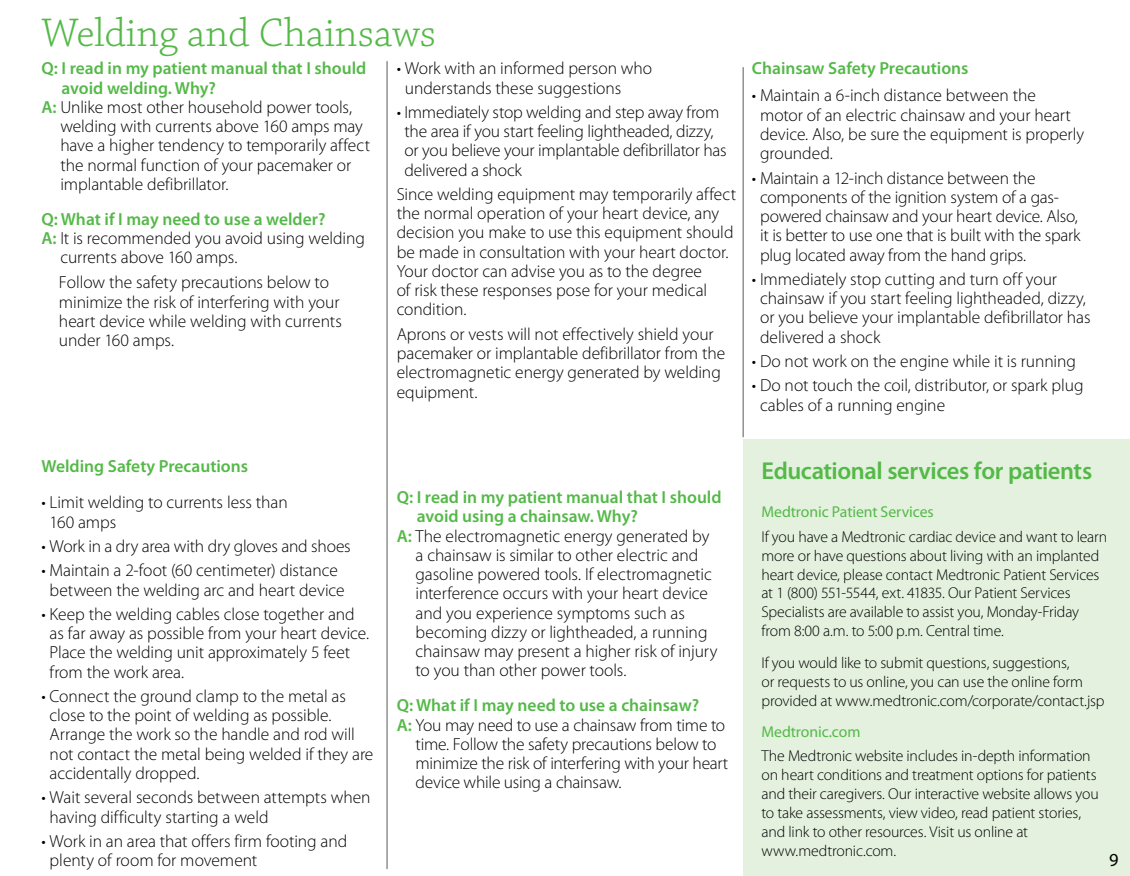
<style>
.page{position:relative;width:1130px;height:876px;background:#fff}
.page>*{position:absolute;margin:0;border:0;box-sizing:border-box;transform-origin:0 0}
.t1{font:300 42px "Chaparral Pro";color:#54b948}
.t2{font:600 24.5px "Myriad Pro";letter-spacing:-.015em;color:#54b948}
.t3{font:18.38px "Myriad Pro";color:#000}
.t4{font:300 17.5px/19.2px "Myriad Pro";letter-spacing:-.005em;color:#000}
.t5{font:600 17.5px "Myriad Pro";color:#54b948}
.t6{font:300 15.75px/18.9px "Myriad Pro";letter-spacing:-.01em;color:#000}
.t7{font:15.75px "Myriad Pro";letter-spacing:-.005em;color:#54b948}
.s1{font-weight:600;color:#54b948}
</style>
<div class="page">
<hr style="left:0;top:0;width:1130px;height:1px;background:#ec008c">
<hr style="left:387px;top:61px;width:1px;height:808px;background:#58595b">
<hr style="left:743px;top:67px;width:1px;height:370px;background:#58595b">
<div style="left:744px;top:439px;width:386px;height:437px;background:#e3f1de"></div>
<h1 class="t1" style="left:41px;top:10px;width:396px">Welding and Chainsaws</h1>
<p class="t5" style="left:41px;top:57px;width:326px">Q: I read in my patient manual that I should</p>
<p class="t5" style="left:62px;top:76px;width:156px">avoid welding. Why?</p>
<p class="t4" style="left:41px;top:97px;width:312px"><span class="s1">A:</span> Unlike most other household power tools,</p>
<p class="t4" style="left:60px;top:116px;width:304px">welding with currents above 160 amps may</p>
<p class="t4" style="left:60px;top:136px;width:311px">have a higher tendency to temporarily affect</p>
<p class="t4" style="left:60px;top:155px;width:293px">the normal function of your pacemaker or</p>
<p class="t4" style="left:60px;top:174px;width:170px">implantable defibrillator.</p>
<p class="t5" style="left:41px;top:208px;width:286px">Q: What if I may need to use a welder?</p>
<p class="t4" style="left:41px;top:228px;width:325px"><span class="s1">A:</span> It is recommended you avoid using welding</p>
<p class="t4" style="left:60px;top:248px;width:179px">currents above 160 amps.</p>
<p class="t4" style="left:59px;top:273px;width:284px">Follow the safety precautions below to minimize the risk of interfering with your heart device while welding with currents under 160 amps.</p>
<p class="t4" style="left:405px;top:59px;width:249px;text-indent:-8px">• Work with an informed person who understands these suggestions</p>
<p class="t4" style="left:404px;top:102px;width:324px;text-indent:-8px">• Immediately stop welding and step away from the area if you start feeling lightheaded, dizzy, or you believe your implantable defibrillator has delivered a shock</p>
<p class="t4" style="left:397px;top:184px;width:341px">Since welding equipment may temporarily affect the normal operation of your heart device, any decision you make to use this equipment should be made in consultation with your heart doctor.<br>Your doctor can advise you as to the degree<br>of risk these responses pose for your medical condition.</p>
<p class="t4" style="left:397px;top:324px;width:330px">Aprons or vests will not effectively shield your pacemaker or implantable defibrillator from the electromagnetic energy generated by welding equipment.</p>
<p class="t5" style="left:752px;top:57px;width:218px">Chainsaw Safety Precautions</p>
<p class="t4" style="left:760px;top:86px;width:326px;text-indent:-8px">• Maintain a 6-inch distance between the<br>motor of an electric chainsaw and your heart device. Also, be sure the equipment is properly grounded.</p>
<p class="t4" style="left:760px;top:168px;width:322px;text-indent:-8px">• Maintain a 12-inch distance between the components of the ignition system of a gas&shy;powered chainsaw and your heart device. Also, it is better to use one that is built with the spark plug located away from the hand grips.</p>
<p class="t4" style="left:760px;top:269px;width:332px;text-indent:-8px">• Immediately stop cutting and turn off your chainsaw if you start feeling lightheaded, dizzy, or you believe your implantable defibrillator has delivered a shock</p>
<p class="t4" style="left:752px;top:351px;width:326px">• Do not work on the engine while it is running</p>
<p class="t4" style="left:760px;top:375px;width:325px;text-indent:-8px">• Do not touch the coil, distributor, or spark plug cables of a running engine</p>
<p class="t5" style="left:41px;top:454px;width:208px">Welding Safety Precautions</p>
<p class="t4" style="left:50px;top:493px;width:240px;text-indent:-8px">• Limit welding to currents less than<br>160 amps</p>
<p class="t4" style="left:41px;top:536px;width:311px">• Work in a dry area with dry gloves and shoes</p>
<p class="t4" style="left:41px;top:560px;width:305px;text-align:center">• Maintain a 2-foot (60 centimeter) distance between the welding arc and heart device</p>
<p class="t4" style="left:50px;top:604px;width:321px;text-indent:-8px">• Keep the welding cables close together and as far away as possible from your heart device.<br>Place the welding unit approximately 5 feet from the work area.</p>
<p class="t4" style="left:50px;top:686px;width:325px;text-indent:-8px">• Connect the ground clamp to the metal as close to the point of welding as possible.<br>Arrange the work so the handle and rod will not contact the metal being welded if they are accidentally dropped.</p>
<p class="t4" style="left:50px;top:787px;width:322px;text-indent:-8px">• Wait several seconds between attempts when having difficulty starting a weld</p>
<p class="t4" style="left:50px;top:831px;width:299px;text-indent:-8px">• Work in an area that offers firm footing and plenty of room for movement</p>
<p class="t5" style="left:397px;top:486px;width:326px">Q: I read in my patient manual that I should</p>
<p class="t5" style="left:417px;top:505px;width:223px">avoid using a chainsaw. Why?</p>
<p class="t4" style="left:397px;top:526px;width:314px"><span class="s1">A:</span> The electromagnetic energy generated by</p>
<p class="t4" style="left:416px;top:545px;width:284px">a chainsaw is similar to other electric and</p>
<p class="t4" style="left:416px;top:564px;width:298px">gasoline powered tools. If electromagnetic</p>
<p class="t4" style="left:416px;top:583px;width:294px">interference occurs with your heart device</p>
<p class="t4" style="left:416px;top:603px;width:271px">and you experience symptoms such as</p>
<p class="t4" style="left:416px;top:622px;width:293px">becoming dizzy or lightheaded, a running</p>
<p class="t4" style="left:416px;top:641px;width:303px">chainsaw may present a higher risk of injury</p>
<p class="t4" style="left:416px;top:660px;width:213px">to you than other power tools.</p>
<p class="t5" style="left:397px;top:694px;width:304px">Q: What if I may need to use a chainsaw?</p>
<p class="t4" style="left:397px;top:715px;width:330px"><span class="s1">A:</span> You may need to use a chainsaw from time to</p>
<p class="t4" style="left:416px;top:734px;width:302px">time. Follow the safety precautions below to</p>
<p class="t4" style="left:416px;top:753px;width:314px">minimize the risk of interfering with your heart</p>
<p class="t4" style="left:416px;top:772px;width:208px">device while using a chainsaw.</p>
<h2 class="t2" style="left:761px;top:455px;width:332px">Educational services for patients</h2>
<p class="t7" style="left:761px;top:502px;width:174px">Medtronic Patient Services</p>
<p class="t6" style="left:761px;top:527px;width:347px">If you have a Medtronic cardiac device and want to learn more or have questions about living with an implanted heart device, please contact Medtronic Patient Services at 1 (800) 551-5544, ext. 41835. Our Patient Services Specialists are available to assist you, Monday-Friday from 8:00 a.m. to 5:00 p.m. Central time.</p>
<p class="t6" style="left:761px;top:653px;width:344px">If you would like to submit questions, suggestions,<br>or requests to us online, you can use the online form provided at www.medtronic.com/corporate/contact.jsp</p>
<p class="t7" style="left:761px;top:722px;width:101px">Medtronic.com</p>
<p class="t6" style="left:761px;top:746px;width:339px">The Medtronic website includes in-depth information on heart conditions and treatment options for patients and their caregivers. Our interactive website allows you to take assessments, view video, read patient stories, and link to other resources. Visit us online at www.medtronic.com.</p>
<p class="t3" style="left:1109px;top:848px;width:11px">9</p>
</div>
